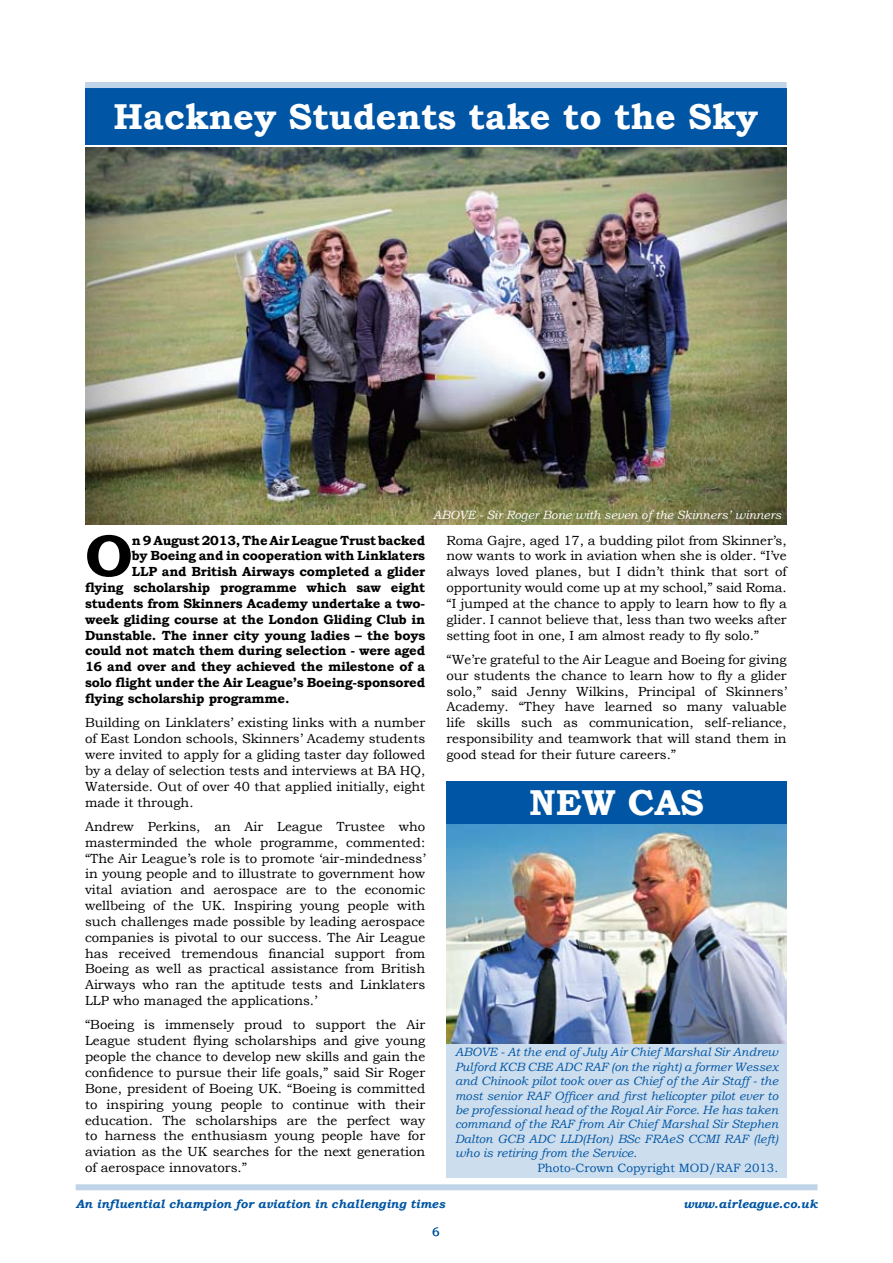
<style>
.page{position:relative;width:893px;height:1263px;background:#fff}
.page>*{position:absolute;margin:0;border:0;box-sizing:border-box;transform-origin:0 0}
.t1{font:700 59.7px "Bookman Old Style";color:#000}
.t2{font:700 36px "Bookman Old Style";color:#fff}
.t3{font:13.2px/15.9px "Bookman Old Style";color:#000;text-align:justify}
.t4{font:700 13.2px "Bookman Old Style";letter-spacing:-.015em;color:#000}
.t5{font:italic 12px/14.4px "Bookman Old Style";color:#0055a4;text-align:justify}
.t6{font:italic 700 12px "Bookman Old Style";color:#0055a4}
.t7{font:italic 12px "Bookman Old Style";color:#fff}
.t8{font:12px "Bookman Old Style";color:#0055a4}
</style>
<div class="page">
<div style="left:76px;top:1184px;width:741px;height:6px;background:#bfd4e8"></div>
<img style="left:85px;top:148px;width:702px;height:377px">
<div style="left:446px;top:797px;width:341px;height:381px;background:#ccdded"></div>
<img style="left:446px;top:824px;width:341px;height:220px">
<div style="left:85px;top:88px;width:702px;height:56px;background:#0055a4"></div>
<div style="left:85px;top:82px;width:702px;height:6px;background:#bfd4e8"></div>
<div style="left:446px;top:781px;width:341px;height:42px;background:#0055a4"></div>
<h2 class="t2" style="left:114px;top:91px;width:646px">Hackney Students take to the Sky</h2>
<p class="t7" style="left:433px;top:507px;width:350px">ABOVE - Sir Roger Bone with seven of the Skinners’ winners</p>
<p class="t3" style="left:446px;top:532px;width:342px">Roma Gajre, aged 17, a budding pilot from Skinner’s, now wants to work in aviation when she is older. “I’ve always loved planes, but I didn’t think that sort of opportunity would come up at my school,” said Roma. “I jumped at the chance to apply to learn how to fly a glider. I cannot believe that, less than two weeks after setting foot in one, I am almost ready to fly solo.”</p>
<p class="t3" style="left:446px;top:651px;width:342px">“We’re grateful to the Air League and Boeing for giving our students the chance to learn how to fly a glider solo,” said Jenny Wilkins, Principal of Skinners’ Academy. “They have learned so many valuable life skills such as communication, self-reliance, responsibility and teamwork that will stand them in good stead for their future careers.”</p>
<h1 class="t1" style="left:85px;top:513px;width:49px">O</h1>
<p class="t4" style="left:132px;top:530px;width:295px">n 9 August 2013, The Air League Trust backed</p>
<p class="t4" style="left:132px;top:546px;width:295px">by Boeing and in cooperation with Linklaters</p>
<p class="t4" style="left:132px;top:562px;width:295px">LLP and British Airways completed a glider</p>
<p class="t4" style="left:85px;top:578px;width:342px">flying scholarship programme which saw eight</p>
<p class="t4" style="left:85px;top:594px;width:342px">students from Skinners Academy undertake a two-</p>
<p class="t4" style="left:85px;top:610px;width:342px">week gliding course at the London Gliding Club in</p>
<p class="t4" style="left:85px;top:625px;width:342px">Dunstable. The inner city young ladies – the boys</p>
<p class="t4" style="left:85px;top:641px;width:342px">could not match them during selection - were aged</p>
<p class="t4" style="left:85px;top:657px;width:342px">16 and over and they achieved the milestone of a</p>
<p class="t4" style="left:85px;top:673px;width:342px">solo flight under the Air League’s Boeing-sponsored</p>
<p class="t4" style="left:85px;top:689px;width:206px">flying scholarship programme.</p>
<p class="t3" style="left:85px;top:715px;width:342px">Building on Linklaters’ existing links with a number of East London schools, Skinners’ Academy students were invited to apply for a gliding taster day followed by a delay of selection tests and interviews at BA HQ, Waterside. Out of over 40 that applied initially, eight made it through.</p>
<p class="t3" style="left:85px;top:818px;width:342px">Andrew Perkins, an Air League Trustee who masterminded the whole programme, commented: “The Air League’s role is to promote ‘air-mindedness’ in young people and to illustrate to government how vital aviation and aerospace are to the economic wellbeing of the UK. Inspiring young people with such challenges made possible by leading aerospace companies is pivotal to our success. The Air League has received tremendous financial support from Boeing as well as practical assistance from British Airways who ran the aptitude tests and Linklaters LLP who managed the applications.’</p>
<p class="t3" style="left:85px;top:1017px;width:342px">“Boeing is immensely proud to support the Air League student flying scholarships and give young people the chance to develop new skills and gain the confidence to pursue their life goals,” said Sir Roger Bone, president of Boeing UK. “Boeing is committed to inspiring young people to continue with their education. The scholarships are the perfect way to harness the enthusiasm young people have for aviation as the UK searches for the next generation of aerospace innovators.”</p>
<h2 class="t2" style="left:529px;top:777px;width:176px">NEW CAS</h2>
<p class="t5" style="left:455px;top:1045px;width:325px">ABOVE - At the end of July Air Chief Marshal Sir Andrew Pulford KCB CBE ADC RAF (on the right) a former Wessex and Chinook pilot took over as Chief of the Air Staff - the most senior RAF Officer and first helicopter pilot ever to be professional head of the Royal Air Force. He has taken command of the RAF from Air Chief Marshal Sir Stephen Dalton GCB ADC LLD(Hon) BSc FRAeS CCMI RAF (left) who is retiring from the Service.</p>
<p class="t8" style="left:537px;top:1160px;width:242px">Photo-Crown Copyright MOD/RAF 2013.</p>
<p class="t6" style="left:76px;top:1195px;width:371px">An influential champion for aviation in challenging times</p>
<p class="t6" style="left:683px;top:1195px;width:136px">www.airleague.co.uk</p>
<p class="t8" style="left:432px;top:1224px;width:9px">6</p>
</div>
